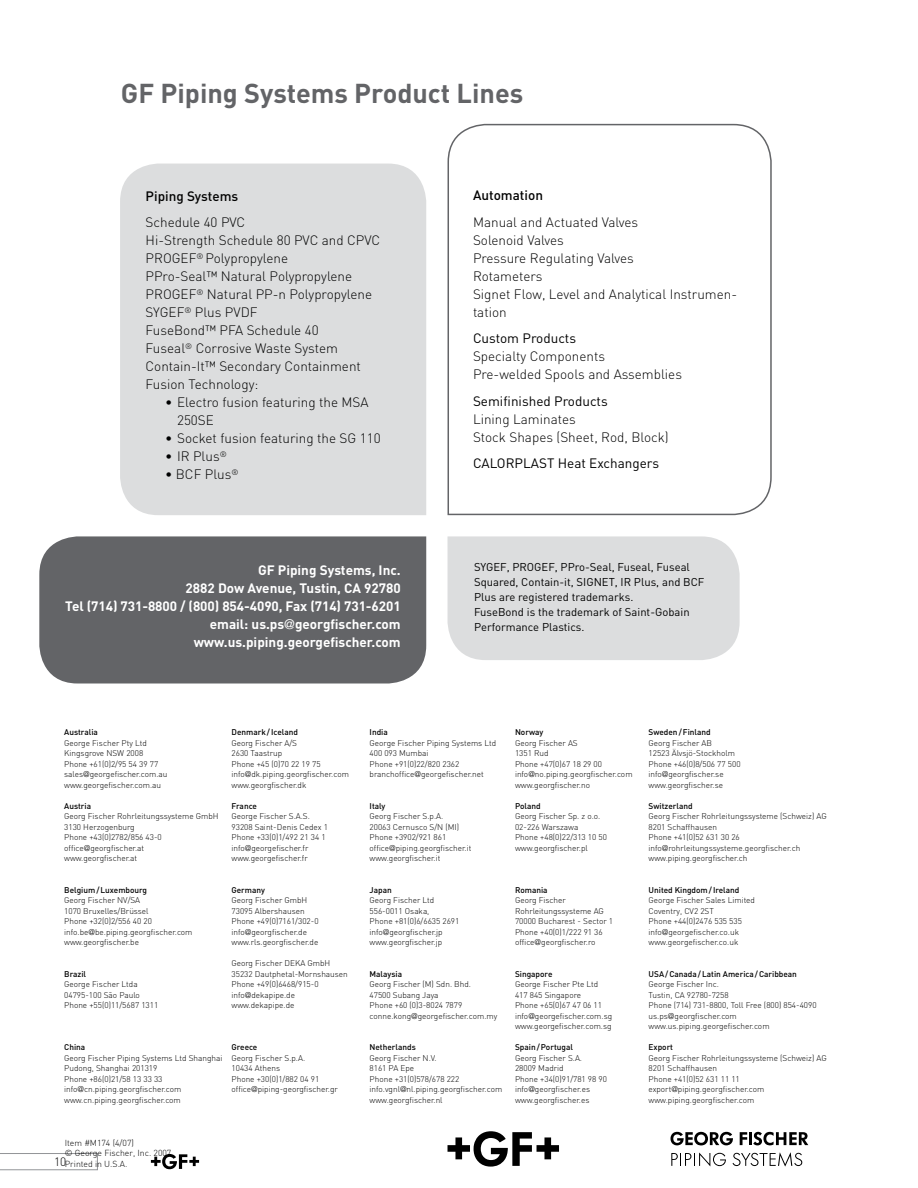
<style>
.page{position:relative;width:918px;height:1188px;background:#fff}
.page>*{position:absolute;margin:0;border:0;box-sizing:border-box;transform-origin:0 0}
.t1{font:700 27px "DIN";color:#636467}
.t2{font:300 13.5px/18px "DIN";color:#000}
.t3{font:700 13.5px/18px "DIN";color:#fff;text-align:right}
.t4{font:13.5px "DIN";color:#000}
.t5{font:500 13.5px "DIN";color:#000}
.t6{font:300 12px "DIN";color:#000}
.t7{font:11.25px/15px "DIN";color:#000}
.t8{font:300 8.7px/10.5px "DIN";color:#000}
.t9{font:300 8.25px/10.5px "DIN";color:#000}
.t10{font:500 8.25px "DIN";color:#000}
.s1{font-family:"Helvetica Neue";font-weight:400}
.s2{font-family:"Helvetica Neue"}
</style>
<div class="page">
<svg style="left:0;top:1153px;width:98px;height:17px"></svg>
<svg style="left:151px;top:1154px;width:48px;height:15px"></svg>
<svg style="left:448px;top:1131px;width:111px;height:36px"></svg>
<svg style="left:671px;top:1132px;width:62px;height:13px"></svg>
<svg style="left:740px;top:1132px;width:68px;height:13px"></svg>
<svg style="left:671px;top:1153px;width:55px;height:13px"></svg>
<svg style="left:733px;top:1153px;width:69px;height:13px"></svg>
<div style="left:120px;top:164px;width:306px;height:351px;background:#dcddde"></div>
<div style="left:448px;top:536px;width:292px;height:124px;background:#dcddde"></div>
<svg style="left:447px;top:123px;width:325px;height:393px"></svg>
<div style="left:39px;top:536px;width:387px;height:148px;background:#636467"></div>
<h1 class="t1" style="left:121px;top:75px;width:404px">GF Piping Systems Product Lines</h1>
<h2 class="t5" style="left:146px;top:187px;width:94px">Piping Systems</h2>
<p class="t2" style="left:146px;top:213px;width:236px">Schedule 40 PVC<br>Hi-Strength Schedule 80 PVC and CPVC<br>PROGEF<sup>®</sup> Polypropylene<br>PPro-Seal™ Natural Polypropylene<br>PROGEF<sup>®</sup> Natural PP-n Polypropylene<br>SYGEF<sup>®</sup> Plus PVDF<br>FuseBond™ PFA Schedule 40<br>Fuseal<sup>®</sup> Corrosive Waste System<br>Contain-It™ Secondary Containment<br>Fusion Technology:</p>
<h2 class="t2" style="left:177px;top:393px;width:193px;text-indent:-12px">• Electro fusion featuring the MSA<br>250SE</h2>
<h2 class="t2" style="left:165px;top:429px;width:217px">• Socket fusion featuring the SG 110</h2>
<h2 class="t2" style="left:165px;top:447px;width:63px">• IR Plus<sup>®</sup></h2>
<h2 class="t2" style="left:165px;top:465px;width:75px">• BCF Plus<sup>®</sup></h2>
<h2 class="t3" style="left:65px;top:561px;width:337px">GF Piping Systems, Inc.<br>2882 Dow Avenue, Tustin, CA 92780<br>Tel (714) 731-8800 / (800) 854-4090, Fax (714) 731-6201 email: us.ps<span class="s1">@</span>georgfischer.com www.us.piping.georgefischer.com</h2>
<h2 class="t5" style="left:473px;top:187px;width:71px">Automation</h2>
<h2 class="t2" style="left:473px;top:213px;width:266px">Manual and Actuated Valves<br>Solenoid Valves<br>Pressure Regulating Valves<br>Rotameters<br>Signet Flow, Level and Analytical Instrumen&shy;tation</h2>
<h2 class="t4" style="left:473px;top:330px;width:105px">Custom Products</h2>
<h2 class="t2" style="left:473px;top:347px;width:211px">Specialty Components<br>Pre-welded Spools and Assemblies</h2>
<h2 class="t4" style="left:473px;top:393px;width:136px">Semifinished Products</h2>
<h2 class="t2" style="left:473px;top:410px;width:197px">Lining Laminates<br>Stock Shapes (Sheet, Rod, Block)</h2>
<h2 class="t4" style="left:473px;top:455px;width:188px">CALORPLAST Heat Exchangers</h2>
<h3 class="t7" style="left:474px;top:559px;width:232px">SYGEF, PROGEF, PPro-Seal, Fuseal, Fuseal Squared, Contain-it, SIGNET, IR Plus, and BCF Plus are registered trademarks.<br>FuseBond is the trademark of Saint-Gobain Performance Plastics.</h3>
<p class="t10" style="left:64px;top:727px;width:35px">Australia</p>
<p class="t9" style="left:64px;top:737px;width:105px">George Fischer Pty Ltd<br>Kingsgrove NSW 2008<br>Phone +61(0)2/95 54 39 77 sales<span class="s2">@</span>georgefischer.com.au www.georgefischer.com.au</p>
<p class="t10" style="left:64px;top:800px;width:28px">Austria</p>
<p class="t9" style="left:64px;top:811px;width:156px">Georg Fischer Rohrleitungssysteme GmbH<br>3130 Herzogenburg<br>Phone +43(0)2782/856 43-0 office<span class="s2">@</span>georgfischer.at www.georgfischer.at</p>
<p class="t10" style="left:64px;top:884px;width:84px">Belgium/Luxembourg</p>
<p class="t9" style="left:64px;top:895px;width:130px">Georg Fischer NV/SA<br>1070 Bruxelles/Brüssel<br>Phone +32(0)2/556 40 20 info.be<span class="s2">@</span>be.piping.georgfischer.com www.georgfischer.be</p>
<p class="t10" style="left:64px;top:968px;width:23px">Brazil</p>
<p class="t9" style="left:64px;top:979px;width:96px">George Fischer Ltda<br>04795-100 São Paulo<br>Phone +55(0)11/5687 1311</p>
<p class="t10" style="left:64px;top:1042px;width:23px">China</p>
<p class="t9" style="left:64px;top:1052px;width:160px">Georg Fischer Piping Systems Ltd Shanghai Pudong, Shanghai 201319<br>Phone +86(0)21/58 13 33 33 info<span class="s2">@</span>cn.piping.georgfischer.com www.cn.piping.georgfischer.com</p>
<p class="t10" style="left:232px;top:727px;width:68px">Denmark/Iceland</p>
<p class="t9" style="left:232px;top:737px;width:119px">Georg Fischer A/S<br>2630 Taastrup<br>Phone +45 (0)70 22 19 75 info<span class="s2">@</span>dk.piping.georgfischer.com www.georgfischer.dk</p>
<p class="t10" style="left:232px;top:800px;width:27px">France</p>
<p class="t9" style="left:232px;top:811px;width:98px">George Fischer S.A.S.<br>93208 Saint-Denis Cedex 1<br>Phone +33(0)1/492 21 34 1 info<span class="s2">@</span>georgefischer.fr www.georgefischer.fr</p>
<p class="t10" style="left:232px;top:884px;width:35px">Germany</p>
<p class="t9" style="left:232px;top:895px;width:89px">Georg Fischer GmbH<br>73095 Albershausen<br>Phone +49(0)7161/302-0 info<span class="s2">@</span>georgfischer.de www.rls.georgfischer.de</p>
<p class="t9" style="left:232px;top:958px;width:118px">Georg Fischer DEKA GmbH<br>35232 Dautphetal-Mornshausen<br>Phone +49(0)6468/915-0 info<span class="s2">@</span>dekapipe.de www.dekapipe.de</p>
<p class="t10" style="left:232px;top:1042px;width:27px">Greece</p>
<p class="t9" style="left:232px;top:1052px;width:108px">Georg Fischer S.p.A.<br>10434 Athens<br>Phone +30(0)1/882 04 91 office<span class="s2">@</span>piping-georgfischer.gr</p>
<p class="t8" style="left:65px;top:1137px;width:108px">Item #M174 (4/07)<br>© George Fischer, Inc. 2007<br>Printed in U.S.A.</p>
<h3 class="t6" style="left:54px;top:1154px;width:14px">10</h3>
<p class="t10" style="left:370px;top:727px;width:20px">India</p>
<p class="t9" style="left:370px;top:737px;width:128px">George Fischer Piping Systems Ltd<br>400 093 Mumbai<br>Phone +91(0)22/820 2362 branchoffice<span class="s2">@</span>georgefischer.net</p>
<p class="t10" style="left:370px;top:801px;width:17px">Italy</p>
<p class="t9" style="left:370px;top:811px;width:103px">Georg Fischer S.p.A.<br>20063 Cernusco S/N (MI)<br>Phone +3902/921 861 office<span class="s2">@</span>piping.georgfischer.it www.georgfischer.it</p>
<p class="t10" style="left:370px;top:885px;width:24px">Japan</p>
<p class="t9" style="left:370px;top:895px;width:91px">Georg Fischer Ltd<br>556-0011 Osaka,<br>Phone +81(0)6/6635 2691 info<span class="s2">@</span>georgfischer.jp www.georgfischer.jp</p>
<p class="t10" style="left:370px;top:969px;width:34px">Malaysia</p>
<p class="t9" style="left:370px;top:979px;width:129px">Georg Fischer (M) Sdn. Bhd.<br>47500 Subang Jaya<br>Phone +60 (0)3-8024 7879 conne.kong<span class="s2">@</span>georgefischer.com.my</p>
<p class="t10" style="left:370px;top:1042px;width:48px">Netherlands</p>
<p class="t9" style="left:370px;top:1053px;width:134px">Georg Fischer N.V.<br>8161 PA Epe<br>Phone +31(0)578/678 222 info.vgnl<span class="s2">@</span>nl.piping.georgfischer.com www.georgfischer.nl</p>
<p class="t10" style="left:515px;top:727px;width:30px">Norway</p>
<p class="t9" style="left:515px;top:738px;width:119px">Georg Fischer AS<br>1351 Rud<br>Phone +47(0)67 18 29 00 info<span class="s2">@</span>no.piping.georgfischer.com www.georgfischer.no</p>
<p class="t10" style="left:515px;top:801px;width:27px">Poland</p>
<p class="t9" style="left:515px;top:811px;width:93px">Georg Fischer Sp. z o.o.<br>02-226 Warszawa<br>Phone +48(0)22/313 10 50 www.georgfischer.pl</p>
<p class="t10" style="left:515px;top:885px;width:34px">Romania</p>
<p class="t9" style="left:515px;top:895px;width:100px">Georg Fischer<br>Rohrleitungssysteme AG<br>70000 Bucharest - Sector 1<br>Phone +40(0)1/222 91 36 office<span class="s2">@</span>georgfischer.ro</p>
<p class="t10" style="left:515px;top:969px;width:39px">Singapore</p>
<p class="t9" style="left:515px;top:979px;width:99px">George Fischer Pte Ltd<br>417 845 Singapore<br>Phone +65(0)67 47 06 11 info<span class="s2">@</span>georgefischer.com.sg www.georgefischer.com.sg</p>
<p class="t10" style="left:515px;top:1042px;width:59px">Spain/Portugal</p>
<p class="t9" style="left:515px;top:1053px;width:93px">Georg Fischer S.A.<br>28009 Madrid<br>Phone +34(0)91/781 98 90 info<span class="s2">@</span>georgfischer.es www.georgfischer.es</p>
<p class="t10" style="left:649px;top:727px;width:64px">Sweden/Finland</p>
<p class="t9" style="left:649px;top:738px;width:93px">Georg Fischer AB<br>12523 Älvsjö-Stockholm<br>Phone +46(0)8/506 77 500 info<span class="s2">@</span>georgfischer.se www.georgfischer.se</p>
<p class="t10" style="left:649px;top:801px;width:46px">Switzerland</p>
<p class="t9" style="left:649px;top:811px;width:180px">Georg Fischer Rohrleitungssysteme (Schweiz) AG 8201 Schaffhausen<br>Phone +41(0)52 631 30 26 info<span class="s2">@</span>rohrleitungssysteme.georgfischer.ch www.piping.georgfischer.ch</p>
<p class="t10" style="left:649px;top:885px;width:92px">United Kingdom/Ireland</p>
<p class="t9" style="left:649px;top:895px;width:108px">George Fischer Sales Limited<br>Coventry, CV2 2ST<br>Phone +44(0)2476 535 535 info<span class="s2">@</span>georgefischer.co.uk www.georgefischer.co.uk</p>
<p class="t10" style="left:649px;top:969px;width:150px">USA/Canada/Latin America/Caribbean</p>
<p class="t9" style="left:649px;top:979px;width:170px">George Fischer Inc.<br>Tustin, CA 92780-7258<br>Phone (714) 731-8800, Toll Free (800) 854-4090 us.ps<span class="s2">@</span>georgfischer.com www.us.piping.georgefischer.com</p>
<p class="t10" style="left:649px;top:1042px;width:26px">Export</p>
<p class="t9" style="left:649px;top:1053px;width:180px">Georg Fischer Rohrleitungssysteme (Schweiz) AG<br>8201 Schaffhausen<br>Phone +41(0)52 631 11 11 export<span class="s2">@</span>piping.georgfischer.com www.piping.georgfischer.com</p>
</div>
